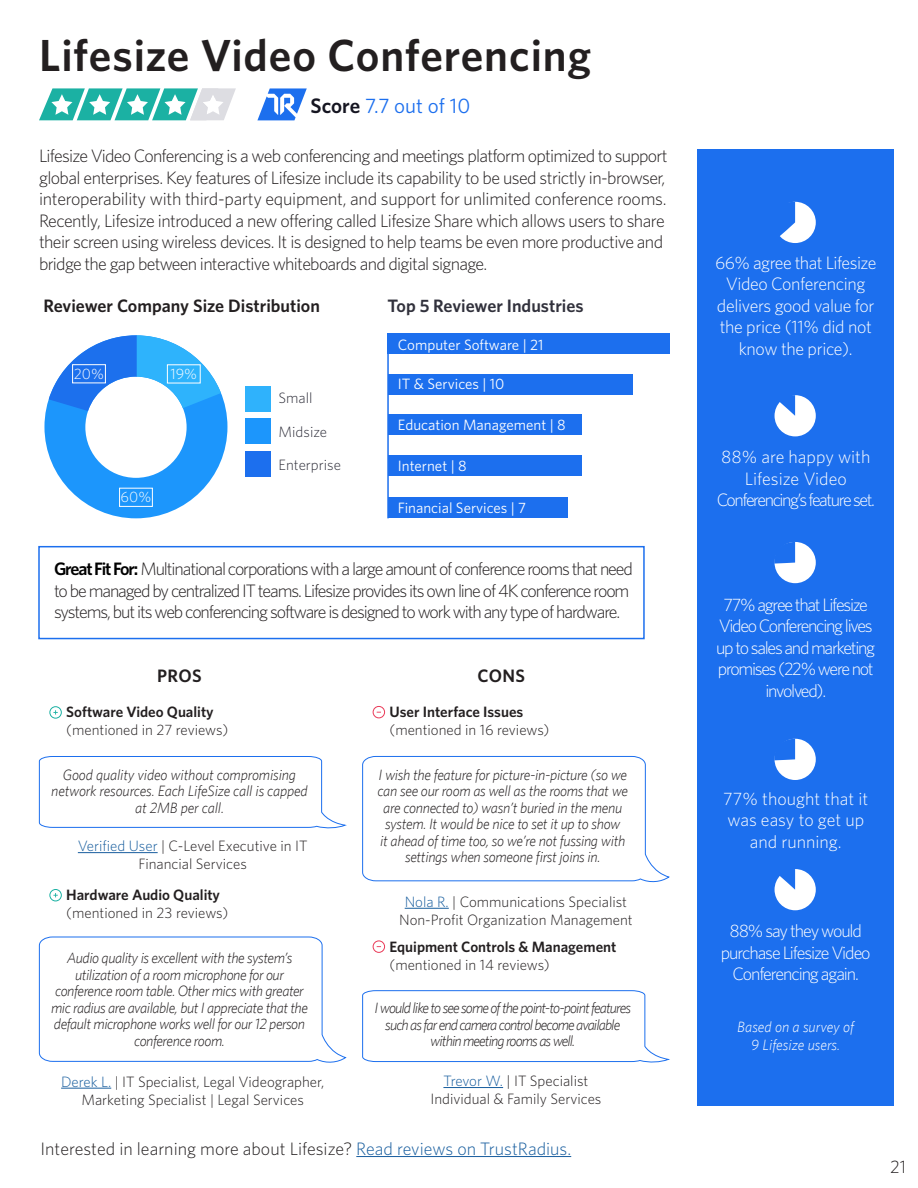
<style>
.page{position:relative;width:918px;height:1188px;background:#fff}
.page>*{position:absolute;margin:0;border:0;box-sizing:border-box;transform-origin:0 0}
.t1{font:600 45px "Whitney";letter-spacing:.02em;color:#231f20}
.t2{font:21px "Whitney";color:#1c6fee}
.Paragraph_Style_1{font:300 18px/21.6px "Whitney";letter-spacing:-.04em;color:#231f20}
.Paragraph_Style_1-2{font:300 18px/21.6px "Whitney";letter-spacing:-.06em;color:#231f20}
.t3{font:300 18px/21.6px "Whitney";letter-spacing:-.06em;color:#fff;text-align:center}
.t4{font:300 18px/21.6px "Whitney";letter-spacing:-.02em;color:#fff;text-align:center}
.Paragraph_Style_1-3{font:300 18px "Whitney";color:#231f20}
.t5{font:300 18px/21.6px "Whitney";letter-spacing:-.025em;color:#fff;text-align:center}
.t6{font:300 18px/21.6px "Whitney";color:#fff;text-align:center}
.t7{font:600 18px "Whitney";color:#231f20}
.t8{font:600 18px "Whitney";color:#31313c}
.Paragraph_Style_2{font:italic 300 15px/16.5px "Whitney";letter-spacing:-.03em;color:#231f20;text-align:center}
.t9{font:300 15px/18px "Whitney";color:#231f20;text-align:center}
.Paragraph_Style_2-2{font:italic 300 15px/16.5px "Whitney";letter-spacing:-.06em;color:#231f20;text-align:center}
.Paragraph_Style_2-3{font:italic 300 15px/16.5px "Whitney";letter-spacing:-.01em;color:#231f20;text-align:center}
.t10{font:15px "Whitney";color:#fff}
.t11{font:600 15px/18px "Whitney";color:#231f20}
.t12{font:italic 300 15px/18px "Whitney";color:#fff;text-align:center}
.t13{font:300 15px "Whitney";color:#31313c}
.t14{font:300 15px "Whitney";color:#fff}
.s1{font-weight:600;color:#151521}
.s2{font-weight:600;color:#000}
.s3{font-weight:600}
.s4{color:#175d9e}
.s5{font-weight:300}
</style>
<div class="page">
<svg style="left:44px;top:335px;width:183px;height:183px"></svg>
<svg style="left:39px;top:756px;width:308px;height:73px"></svg>
<hr style="left:78px;top:852px;width:80px;height:1px;background:#175d9e">
<div style="left:49px;top:706px;width:13px;height:13px;border:1px solid #1bb1a3;border-radius:50%"></div>
<svg style="left:362px;top:990px;width:308px;height:73px"></svg>
<hr style="left:443px;top:1087px;width:60px;height:1px;background:#175d9e">
<div style="left:373px;top:941px;width:12px;height:12px;border:1px solid #ea3a58;border-radius:50%"></div>
<svg style="left:39px;top:936px;width:308px;height:127px"></svg>
<hr style="left:61px;top:1088px;width:50px;height:1px;background:#175d9e">
<div style="left:49px;top:889px;width:13px;height:12px;border:1px solid #1bb1a3;border-radius:50%"></div>
<svg style="left:53px;top:893px;width:5px;height:4px"></svg>
<svg style="left:362px;top:756px;width:308px;height:127px"></svg>
<hr style="left:405px;top:908px;width:44px;height:1px;background:#175d9e">
<div style="left:373px;top:706px;width:12px;height:12px;border:1px solid #ea3a58;border-radius:50%"></div>
<svg style="left:257px;top:88px;width:50px;height:32px"></svg>
<div style="left:698px;top:150px;width:196px;height:956px;background:#1c6fee"></div>
<hr style="left:356px;top:1156px;width:215px;height:1px;background:#175d9e">
<div style="left:38px;top:546px;width:607px;height:93px;border:2px solid #1c6fee"></div>
<div style="left:245px;top:451px;width:25px;height:26px;background:#1c6fee"></div>
<div style="left:245px;top:419px;width:25px;height:25px;background:#1c96fc"></div>
<div style="left:245px;top:386px;width:25px;height:25px;background:#2fb2fc"></div>
<hr style="left:387px;top:334px;width:2px;height:184px;background:#1c6fee">
<div style="left:388px;top:334px;width:282px;height:20px;background:#1c6fee"></div>
<div style="left:388px;top:374px;width:245px;height:21px;background:#1c6fee"></div>
<div style="left:388px;top:414px;width:193px;height:21px;background:#1c6fee"></div>
<div style="left:388px;top:455px;width:193px;height:21px;background:#1c6fee"></div>
<div style="left:388px;top:497px;width:180px;height:21px;background:#1c6fee"></div>
<div style="left:775px;top:202px;width:41px;height:41px;background:#fff;border-radius:50%"></div>
<svg style="left:775px;top:202px;width:20px;height:37px"></svg>
<div style="left:775px;top:542px;width:41px;height:41px;background:#fff;border-radius:50%"></div>
<svg style="left:774px;top:542px;width:21px;height:22px"></svg>
<div style="left:775px;top:739px;width:41px;height:41px;background:#fff;border-radius:50%"></div>
<svg style="left:774px;top:739px;width:21px;height:21px"></svg>
<div style="left:775px;top:869px;width:41px;height:41px;background:#fff;border-radius:50%"></div>
<svg style="left:778px;top:869px;width:17px;height:21px"></svg>
<div style="left:775px;top:395px;width:41px;height:41px;background:#fff;border-radius:50%"></div>
<svg style="left:778px;top:395px;width:17px;height:21px"></svg>
<div style="left:119px;top:488px;width:34px;height:19px;border:1px solid #fff"></div>
<div style="left:72px;top:364px;width:34px;height:19px;border:1px solid #fff"></div>
<div style="left:167px;top:364px;width:34px;height:19px;border:1px solid #fff"></div>
<svg style="left:39px;top:88px;width:197px;height:32px"></svg>
<p class="t1" style="left:39px;top:26px;width:554px">Lifesize Video Conferencing</p>
<p class="t2" style="left:311px;top:91px;width:161px"><span class="s1">Score</span> 7.7 out of 10</p>
<p class="Paragraph_Style_1" style="left:39px;top:144px;width:630px">Lifesize Video Conferencing is a web conferencing and meetings platform optimized to support global enterprises. Key features of Lifesize include its capability to be used strictly in-browser, interoperability with third-party equipment, and support for unlimited conference rooms.<br>Recently, Lifesize introduced a new offering called Lifesize Share which allows users to share their screen using wireless devices. It is designed to help teams be even more productive and bridge the gap between interactive whiteboards and digital signage.</p>
<p class="t7" style="left:43px;top:294px;width:278px">Reviewer Company Size Distribution</p>
<p class="t8" style="left:388px;top:294px;width:198px">Top 5 Reviewer Industries</p>
<p class="t10" style="left:398px;top:335px;width:147px">Computer Software | 21</p>
<p class="t10" style="left:398px;top:374px;width:108px">IT &amp; Services | 10</p>
<p class="t10" style="left:398px;top:415px;width:169px">Education Management | 8</p>
<p class="t10" style="left:398px;top:456px;width:70px">Internet | 8</p>
<p class="t10" style="left:398px;top:498px;width:130px">Financial Services | 7</p>
<p class="t14" style="left:74px;top:364px;width:32px">20%</p>
<p class="t14" style="left:170px;top:364px;width:28px">19%</p>
<p class="t13" style="left:279px;top:388px;width:36px">Small</p>
<p class="t13" style="left:279px;top:422px;width:50px">Midsize</p>
<p class="t13" style="left:279px;top:455px;width:64px">Enterprise</p>
<p class="t14" style="left:121px;top:487px;width:32px">60%</p>
<p class="Paragraph_Style_1-2" style="left:54px;top:557px;width:580px"><span class="s2">Great Fit For:</span> Multinational corporations with a large amount of conference rooms that need to be managed by centralized IT teams. Lifesize provides its own line of 4K conference room systems, but its web conferencing software is designed to work with any type of hardware.</p>
<p class="t7" style="left:157px;top:664px;width:46px">PROS</p>
<p class="t7" style="left:478px;top:664px;width:49px">CONS</p>
<p class="t9" style="left:66px;top:703px;width:164px;text-align:left"><span class="s3">Software Video Quality </span>(mentioned in 27 reviews)</p>
<p class="Paragraph_Style_2-3" style="left:51px;top:766px;width:258px">Good quality video without compromising network resources. Each LifeSize call is capped at 2MB per call.</p>
<p class="t9" style="left:78px;top:836px;width:231px"><span class="s4">Verified User</span> | C-Level Executive in IT<br>Financial Services</p>
<p class="t9" style="left:66px;top:885px;width:164px;text-align:left"><span class="s3">Hardware Audio Quality </span>(mentioned in 23 reviews)</p>
<p class="Paragraph_Style_2" style="left:51px;top:949px;width:258px">Audio quality is excellent with the system’s utilization of a room microphone for our conference room table. Other mics with greater mic radius are available, but I appreciate that the default microphone works well for our 12 person conference room.</p>
<p class="t9" style="left:61px;top:1072px;width:265px"><span class="s4">Derek L.</span> | IT Specialist, Legal Videographer,<br>Marketing Specialist | Legal Services</p>
<p class="t9" style="left:389px;top:703px;width:162px;text-align:left"><span class="s3">User Interface Issues </span>(mentioned in 16 reviews)</p>
<p class="Paragraph_Style_2" style="left:378px;top:766px;width:252px">I wish the feature for picture-in-picture (so we can see our room as well as the rooms that we are connected to) wasn’t buried in the menu system. It would be nice to set it up to show<br>it ahead of time too, so we’re not fussing with settings when someone first joins in.</p>
<p class="t9" style="left:399px;top:892px;width:235px"><span class="s4">Nola R.</span> | Communications Specialist<br>Non-Profit Organization Management</p>
<p class="t11" style="left:389px;top:937px;width:228px">Equipment Controls &amp; Management <span class="s5">(mentioned in 14 reviews)</span></p>
<p class="Paragraph_Style_2-2" style="left:375px;top:1000px;width:258px">I would like to see some of the point-to-point features such as far end camera control become available within meeting rooms as well.</p>
<p class="t9" style="left:430px;top:1071px;width:173px"><span class="s4">Trevor W.</span> | IT Specialist<br>Individual &amp; Family Services</p>
<p class="Paragraph_Style_1-3" style="left:40px;top:1136px;width:532px">Interested in learning more about Lifesize? <span class="s4">Read reviews on TrustRadius.</span></p>
<p class="t4" style="left:715px;top:251px;width:163px">66% agree that Lifesize<br>Video Conferencing delivers good value for the price (11% did not know the price).</p>
<p class="t5" style="left:717px;top:446px;width:160px">88% are happy with<br>Lifesize Video<br>Conferencing’s feature set.</p>
<p class="t3" style="left:716px;top:593px;width:161px">77% agree that Lifesize<br>Video Conferencing lives up to sales and marketing promises (22% were not involved).</p>
<p class="t6" style="left:723px;top:787px;width:146px">77% thought that it was easy to get up and running.</p>
<p class="t3" style="left:721px;top:919px;width:151px">88% say they would purchase Lifesize Video<br>Conferencing again.</p>
<p class="t12" style="left:737px;top:1017px;width:118px">Based on a survey of<br>9 Lifesize users.</p>
<p class="Paragraph_Style_1" style="left:890px;top:1156px;width:18px">21</p>
</div>
